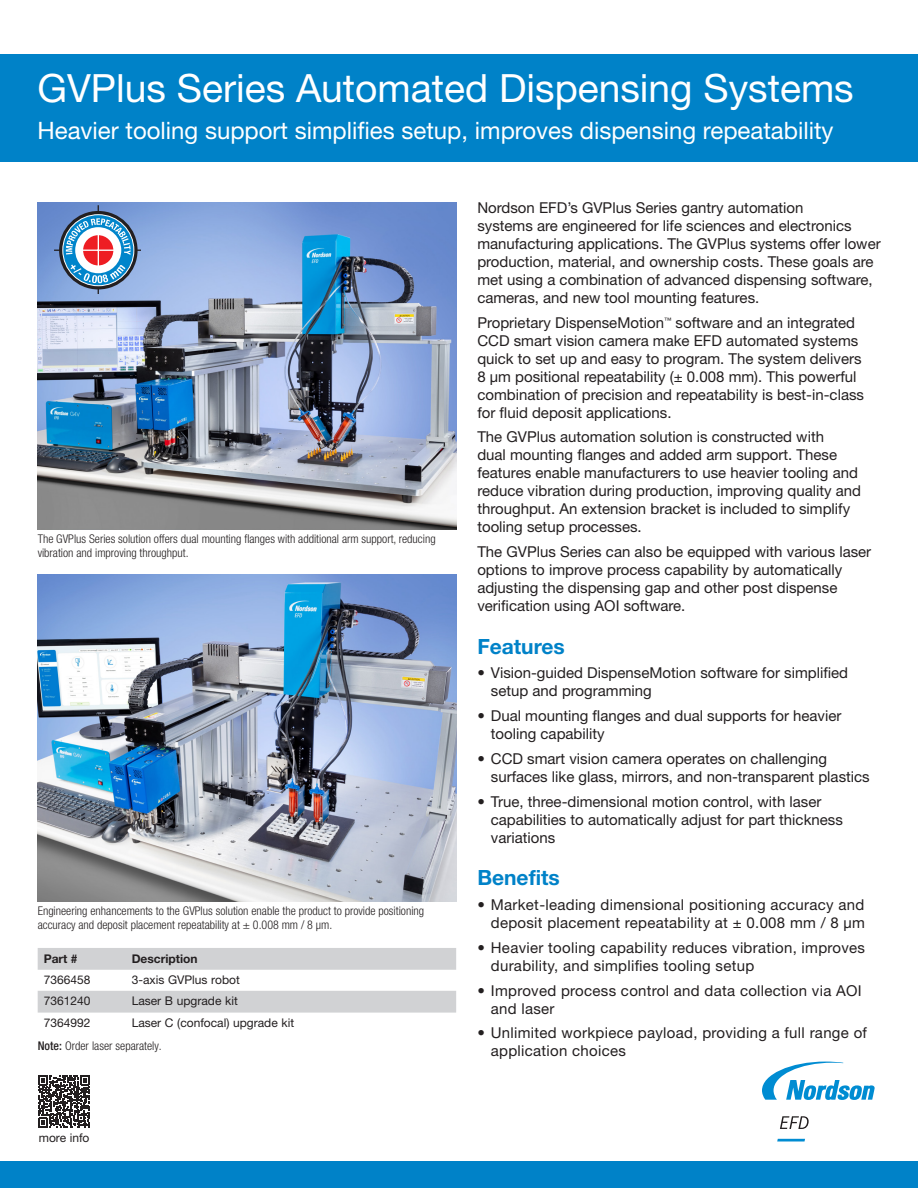
<style>
.page{position:relative;width:918px;height:1188px;background:#fff}
.page>*{position:absolute;margin:0;border:0;box-sizing:border-box;transform-origin:0 0}
.EFD-DataSheet-MainTitle-Helv55{font:39px "Helvetica Neue LT Std";color:#fff}
.EFD-DataSheet-Subtitle-Helv55{font:24px "Helvetica Neue LT Std";color:#fff}
.EFD-Head-Lev1-DataSheet{font:700 21px "Helvetica Neue LT Std";color:#0082c8}
.EFD-BodyText-10{font:15px/18px "Helvetica Neue LT Std";color:#231f20}
.EFD-BodyText-10-2{font:15px/18px "Helvetica Neue LT Std";letter-spacing:.02em;color:#231f20}
.EFD-Caption-DataSheet{font:300 condensed 12px/14.4px "Helvetica Neue LT Std";color:#231f20}
.EFD-DataSheet-TableText-8L-Helv55{font:12px "Helvetica Neue LT Std";color:#231f20}
.EFD-DataSheet-TableText-8L-Helv55-2{font:300 condensed 12px "Helvetica Neue LT Std";color:#231f20}
.EFD-DataSheet-TableText-8LB-Helv75{font:700 12px "Helvetica Neue LT Std";color:#231f20}
.EFD-DataSheet-BodyText-8C-Helv55{font:12px "Helvetica Neue LT Std";color:#231f20}
.s1{font-weight:500}
</style>
<div class="page">
<div style="left:0;top:54px;width:918px;height:108px;background:#0082c8"></div>
<div style="left:0;top:1161px;width:918px;height:27px;background:#0082c8"></div>
<img style="left:38px;top:202px;width:418px;height:327px">
<img style="left:38px;top:574px;width:418px;height:327px">
<svg style="left:59px;top:211px;width:79px;height:78px"></svg>
<svg style="left:63px;top:215px;width:71px;height:71px"></svg>
<div style="left:75px;top:227px;width:46px;height:46px;background:#fff;border-radius:50%"></div>
<div style="left:83px;top:235px;width:30px;height:30px;background:#ee1d23;border-radius:50%"></div>
<svg style="left:71px;top:265px;width:54px;height:29px"></svg>
<svg style="left:54px;top:205px;width:87px;height:50px"></svg>
<hr style="left:81px;top:250px;width:34px;height:1px;background:#fff">
<hr style="left:98px;top:233px;width:1px;height:34px;background:#fff">
<svg style="left:38px;top:1076px;width:52px;height:51px"></svg>
<svg style="left:38px;top:948px;width:418px;height:65px"></svg>
<svg style="left:762px;top:1062px;width:113px;height:38px"></svg>
<svg style="left:777px;top:1139px;width:28px;height:3px"></svg>
<svg style="left:780px;top:1116px;width:29px;height:13px"></svg>
<p class="EFD-DataSheet-MainTitle-Helv55" style="left:38px;top:65px;width:818px">GVPlus Series Automated Dispensing Systems</p>
<p class="EFD-DataSheet-Subtitle-Helv55" style="left:38px;top:116px;width:798px">Heavier tooling support simplifies setup, improves dispensing repeatability</p>
<p class="EFD-Caption-DataSheet" style="left:38px;top:531px;width:400px">The GVPlus Series solution offers dual mounting flanges with additional arm support, reducing vibration and improving throughput.</p>
<p class="EFD-Caption-DataSheet" style="left:38px;top:903px;width:388px">Engineering enhancements to the GVPlus solution enable the product to provide positioning accuracy and deposit placement repeatability at ± 0.008 mm / 8 μm.</p>
<p class="EFD-DataSheet-TableText-8LB-Helv75" style="left:44px;top:951px;width:35px">Part #</p>
<p class="EFD-DataSheet-TableText-8LB-Helv75" style="left:132px;top:951px;width:67px">Description</p>
<p class="EFD-DataSheet-TableText-8L-Helv55" style="left:44px;top:972px;width:48px">7366458</p>
<p class="EFD-DataSheet-TableText-8L-Helv55" style="left:132px;top:972px;width:110px">3-axis GVPlus robot</p>
<p class="EFD-DataSheet-TableText-8L-Helv55" style="left:44px;top:994px;width:48px">7361240</p>
<p class="EFD-DataSheet-TableText-8L-Helv55" style="left:132px;top:994px;width:108px">Laser B upgrade kit</p>
<p class="EFD-DataSheet-TableText-8L-Helv55" style="left:44px;top:1016px;width:48px">7364992</p>
<p class="EFD-DataSheet-TableText-8L-Helv55" style="left:132px;top:1016px;width:164px">Laser C (confocal) upgrade kit</p>
<p class="EFD-DataSheet-TableText-8L-Helv55-2" style="left:38px;top:1038px;width:126px"><span class="s1">Note:</span> Order laser separately.</p>
<p class="EFD-DataSheet-BodyText-8C-Helv55" style="left:39px;top:1130px;width:52px">more info</p>
<p class="EFD-BodyText-10" style="left:477px;top:198px;width:405px">Nordson EFD’s GVPlus Series gantry automation<br>systems are engineered for life sciences and electronics manufacturing applications. The GVPlus systems offer lower production, material, and ownership costs. These goals are met using a combination of advanced dispensing software, cameras, and new tool mounting features.</p>
<p class="EFD-BodyText-10" style="left:477px;top:313px;width:388px">Proprietary DispenseMotion<sup>™</sup> software and an integrated CCD smart vision camera make EFD automated systems quick to set up and easy to program. The system delivers 8 µm positional repeatability (± 0.008 mm). This powerful combination of precision and repeatability is best-in-class for fluid deposit applications.</p>
<p class="EFD-BodyText-10" style="left:477px;top:428px;width:385px">The GVPlus automation solution is constructed with<br>dual mounting flanges and added arm support. These features enable manufacturers to use heavier tooling and reduce vibration during production, improving quality and throughput. An extension bracket is included to simplify tooling setup processes.</p>
<p class="EFD-BodyText-10" style="left:477px;top:542px;width:395px">The GVPlus Series can also be equipped with various laser options to improve process capability by automatically adjusting the dispensing gap and other post dispense verification using AOI software.</p>
<p class="EFD-Head-Lev1-DataSheet" style="left:477px;top:633px;width:89px">Features</p>
<p class="EFD-BodyText-10" style="left:491px;top:664px;width:359px;text-indent:-14px">• Vision-guided DispenseMotion software for simplified setup and programming</p>
<p class="EFD-BodyText-10" style="left:491px;top:707px;width:352px;text-indent:-14px">• Dual mounting flanges and dual supports for heavier tooling capability</p>
<p class="EFD-BodyText-10" style="left:491px;top:749px;width:380px;text-indent:-14px">• CCD smart vision camera operates on challenging surfaces like glass, mirrors, and non-transparent plastics</p>
<p class="EFD-BodyText-10" style="left:491px;top:792px;width:354px;text-indent:-14px">• True, three-dimensional motion control, with laser capabilities to automatically adjust for part thickness variations</p>
<p class="EFD-Head-Lev1-DataSheet" style="left:477px;top:865px;width:84px">Benefits</p>
<p class="EFD-BodyText-10-2" style="left:477px;top:896px;width:389px;text-align:right">• Market-leading dimensional positioning accuracy and deposit placement repeatability at ± 0.008 mm / 8 µm</p>
<p class="EFD-BodyText-10-2" style="left:491px;top:938px;width:376px;text-indent:-14px">• Heavier tooling capability reduces vibration, improves durability, and simplifies tooling setup</p>
<p class="EFD-BodyText-10-2" style="left:491px;top:981px;width:372px;text-indent:-14px">• Improved process control and data collection via AOI and laser</p>
<p class="EFD-BodyText-10-2" style="left:491px;top:1024px;width:378px;text-indent:-14px">• Unlimited workpiece payload, providing a full range of application choices</p>
</div>
